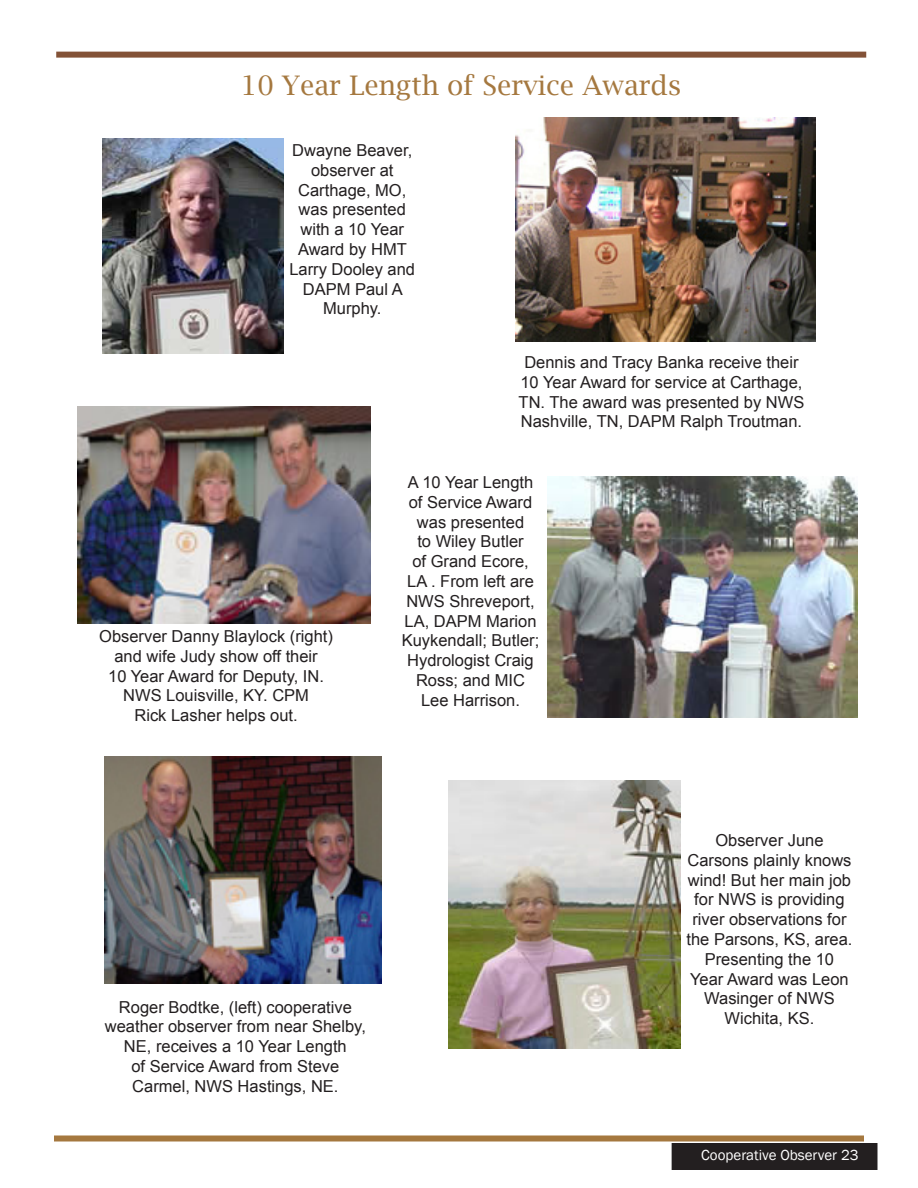
<style>
.page{position:relative;width:918px;height:1188px;background:#fff}
.page>*{position:absolute;margin:0;border:0;box-sizing:border-box;transform-origin:0 0}
.t1{font:27px "Lucida Bright";color:#a5783f}
.t2{font:16.5px/19.8px "Arial";color:#231f20;text-align:center}
.t3{font:15px "Franklin Gothic";color:#fff}
</style>
<div class="page">
<div style="left:672px;top:1144px;width:205px;height:25px;background:#231f20"></div>
<div style="left:672px;top:1143px;width:206px;height:27px;border:2px solid #231f20"></div>
<div style="left:54px;top:1136px;width:810px;height:6px;background:#a5783f"></div>
<div style="left:56px;top:52px;width:810px;height:6px;background:#835237"></div>
<img style="left:102px;top:138px;width:182px;height:215px">
<img style="left:77px;top:406px;width:293px;height:217px">
<img style="left:104px;top:756px;width:278px;height:228px">
<img style="left:448px;top:780px;width:233px;height:268px">
<img style="left:548px;top:476px;width:309px;height:241px">
<img style="left:515px;top:117px;width:300px;height:225px">
<h1 class="t1" style="left:241px;top:70px;width:442px">10 Year Length of Service Awards</h1>
<p class="t2" style="left:289px;top:140px;width:127px">Dwayne Beaver, observer at<br>Carthage, MO, was presented with a 10 Year<br>Award by HMT<br>Larry Dooley and<br>DAPM Paul A<br>Murphy.</p>
<p class="t2" style="left:519px;top:352px;width:287px">Dennis and Tracy Banka receive their 10 Year Award for service at Carthage, TN. The award was presented by NWS Nashville, TN, DAPM Ralph Troutman.</p>
<p class="t2" style="left:99px;top:626px;width:235px">Observer Danny Blaylock (right) and wife Judy show off their<br>10 Year Award for Deputy, IN.<br>NWS Louisville, KY. CPM<br>Rick Lasher helps out.</p>
<p class="t2" style="left:402px;top:472px;width:139px">A 10 Year Length of Service Award was presented<br>to Wiley Butler<br>of Grand Ecore,<br>LA . From left are<br>NWS Shreveport,<br>LA, DAPM Marion<br>Kuykendall; Butler;<br>Hydrologist Craig<br>Ross; and MIC<br>Lee Harrison.</p>
<p class="t2" style="left:105px;top:997px;width:263px">Roger Bodtke, (left) cooperative weather observer from near Shelby,<br>NE, receives a 10 Year Length<br>of Service Award from Steve<br>Carmel, NWS Hastings, NE.</p>
<p class="t2" style="left:686px;top:830px;width:168px">Observer June<br>Carsons plainly knows wind! But her main job for NWS is providing river observations for the Parsons, KS, area.<br>Presenting the 10<br>Year Award was Leon<br>Wasinger of NWS<br>Wichita, KS.</p>
<p class="t3" style="left:701px;top:1145px;width:159px">Cooperative Observer 23</p>
</div>
